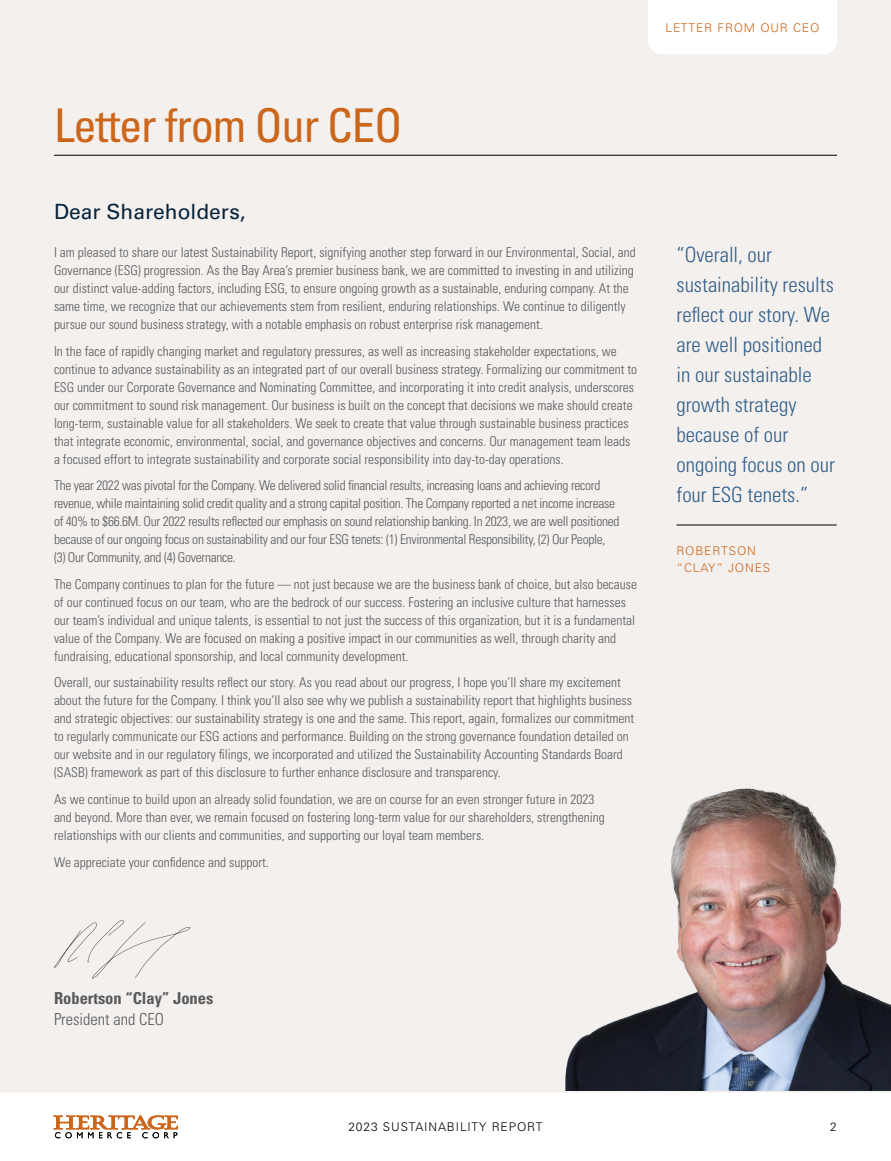
<style>
.page{position:relative;width:891px;height:1161px;background:#fff}
.page>*{position:absolute;margin:0;border:0;box-sizing:border-box;transform-origin:0 0}
.t1{font:condensed 46.5px "Univers LT Std";letter-spacing:-.025em;color:#cc661a}
.t2{font:300 condensed 21px/30px "Univers LT Std";color:#325e89}
.t3{font:21px "Univers LT Std";color:#06233c}
.t4{font:700 condensed 16.5px "Univers LT Std";color:#58595b}
.t5{font:300 condensed 16.5px "Univers LT Std";color:#58595b}
.t6{font:300 condensed 13.5px/18px "Univers LT Std";color:#58595b}
.t7{font:300 condensed 13.5px/18px "Univers LT Std";letter-spacing:-.02em;color:#58595b}
.t8{font:300 12px/16.5px "Univers LT Std";letter-spacing:.075em;color:#cc661a}
.t9{font:300 12px "Univers LT Std";letter-spacing:.075em;color:#000}
</style>
<div class="page">
<div style="left:0;top:0;width:891px;height:1092px;background:#f3f0ee"></div>
<svg style="left:648px;top:0;width:189px;height:54px"></svg>
<hr style="left:54px;top:155px;width:783px;height:1px;background:#000">
<img style="left:564px;top:787px;width:327px;height:304px">
<svg style="left:54px;top:920px;width:136px;height:59px;background:#edeae8"></svg>
<hr style="left:676px;top:525px;width:161px;height:1px;background:#000">
<svg style="left:54px;top:1116px;width:124px;height:22px"></svg>
<h1 class="t1" style="left:54px;top:96px;width:350px">Letter from Our CEO</h1>
<h2 class="t3" style="left:54px;top:199px;width:193px">Dear Shareholders,</h2>
<p class="t6" style="left:54px;top:243px;width:583px">I am pleased to share our latest Sustainability Report, signifying another step forward in our Environmental, Social, and Governance (ESG) progression. As the Bay Area’s premier business bank, we are committed to investing in and utilizing our distinct value-adding factors, including ESG, to ensure ongoing growth as a sustainable, enduring company. At the same time, we recognize that our achievements stem from resilient, enduring relationships. We continue to diligently pursue our sound business strategy, with a notable emphasis on robust enterprise risk management.</p>
<p class="t6" style="left:54px;top:342px;width:585px">In the face of rapidly changing market and regulatory pressures, as well as increasing stakeholder expectations, we continue to advance sustainability as an integrated part of our overall business strategy. Formalizing our commitment to ESG under our Corporate Governance and Nominating Committee, and incorporating it into credit analysis, underscores our commitment to sound risk management. Our business is built on the concept that decisions we make should create long-term, sustainable value for all stakeholders. We seek to create that value through sustainable business practices that integrate economic, environmental, social, and governance objectives and concerns. Our management team leads a focused effort to integrate sustainability and corporate social responsibility into day-to-day operations.</p>
<p class="t7" style="left:54px;top:476px;width:567px">The year 2022 was pivotal for the Company. We delivered solid financial results, increasing loans and achieving record revenue, while maintaining solid credit quality and a strong capital position. The Company reported a net income increase of 40% to $66.6M. Our 2022 results reflected our emphasis on sound relationship banking. In 2023, we are well positioned because of our ongoing focus on sustainability and our four ESG tenets: (1) Environmental Responsibility, (2) Our People, (3) Our Community, and (4) Governance.</p>
<p class="t6" style="left:54px;top:575px;width:585px">The Company continues to plan for the future — not just because we are the business bank of choice, but also because of our continued focus on our team, who are the bedrock of our success. Fostering an inclusive culture that harnesses our team’s individual and unique talents, is essential to not just the success of this organization, but it is a fundamental value of the Company. We are focused on making a positive impact in our communities as well, through charity and fundraising, educational sponsorship, and local community development.</p>
<p class="t6" style="left:54px;top:674px;width:582px">Overall, our sustainability results reflect our story. As you read about our progress, I hope you’ll share my excitement about the future for the Company. I think you’ll also see why we publish a sustainability report that highlights business and strategic objectives: our sustainability strategy is one and the same. This report, again, formalizes our commitment to regularly communicate our ESG actions and performance. Building on the strong governance foundation detailed on our website and in our regulatory filings, we incorporated and utilized the Sustainability Accounting Standards Board (SASB) framework as part of this disclosure to further enhance disclosure and transparency.</p>
<p class="t6" style="left:54px;top:790px;width:552px">As we continue to build upon an already solid foundation, we are on course for an even stronger future in 2023 and beyond. More than ever, we remain focused on fostering long-term value for our shareholders, strengthening relationships with our clients and communities, and supporting our loyal team members.</p>
<p class="t6" style="left:54px;top:853px;width:216px">We appreciate your confidence and support.</p>
<p class="t8" style="left:665px;top:20px;width:156px">LETTER FROM OUR CEO</p>
<h2 class="t2" style="left:676px;top:239px;width:160px">“Overall, our sustainability results reflect our story. We are well positioned in our sustainable growth strategy because of our ongoing focus on our four ESG tenets.”</h2>
<p class="t8" style="left:676px;top:543px;width:95px">ROBERTSON “CLAY” JONES</p>
<p class="t4" style="left:54px;top:988px;width:161px">Robertson “Clay” Jones</p>
<p class="t5" style="left:54px;top:1009px;width:111px">President and CEO</p>
<p class="t9" style="left:348px;top:1119px;width:196px">2023 SUSTAINABILITY REPORT</p>
<p class="t9" style="left:830px;top:1119px;width:8px">2</p>
</div>
